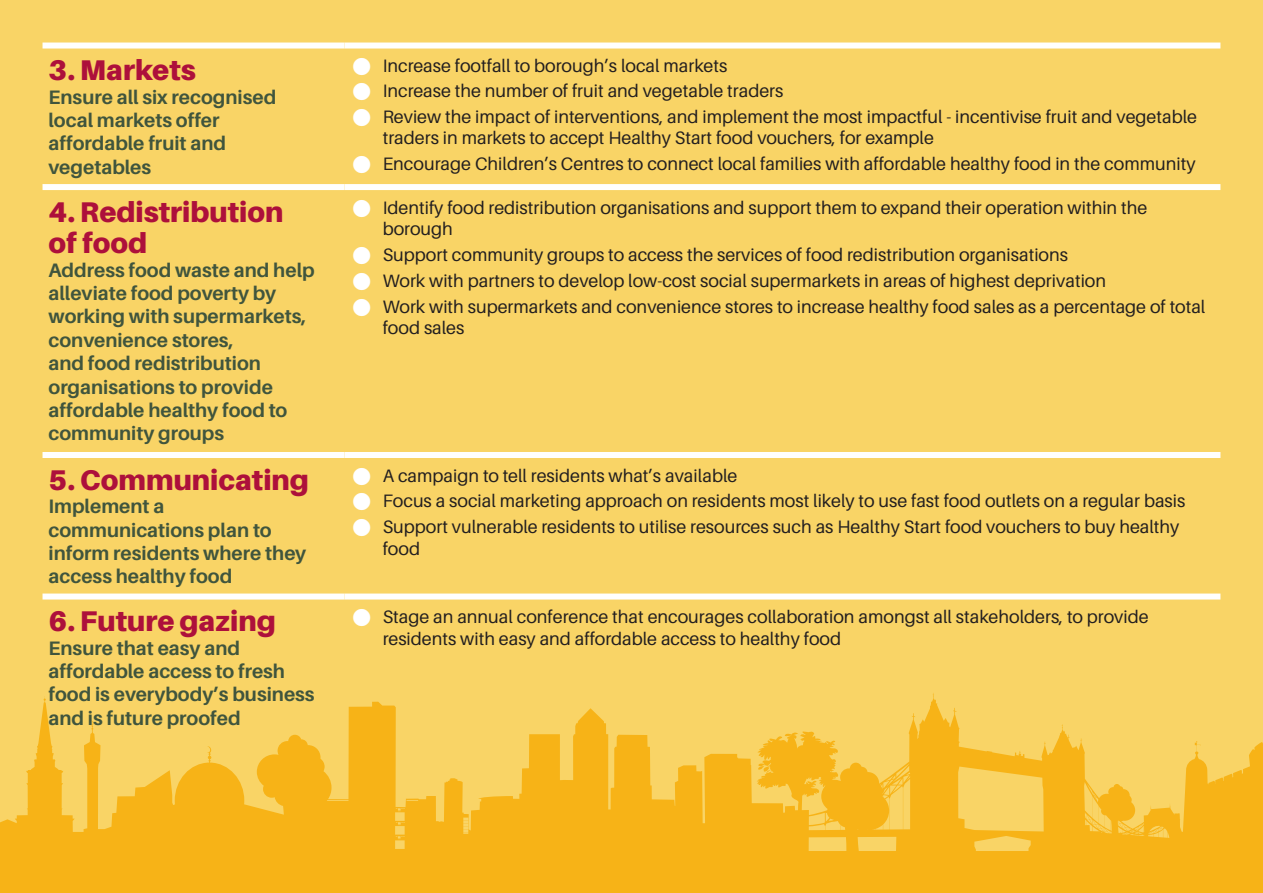
<style>
.page{position:relative;width:1263px;height:893px;background:#fff}
.page>*{position:absolute;margin:0;border:0;box-sizing:border-box;transform-origin:0 0}
.Subhead{font:900 28.5px/31.5px "Aileron";color:#ad103b}
.SUB3{font:700 19.5px/23.4px "Aileron";color:#40553d}
.t1{font:18px/21.6px "Aileron";color:#231f20}
</style>
<div class="page">
<div style="left:0;top:0;width:1263px;height:693px;background:#f9d466"></div>
<svg style="left:0;top:693px;width:1263px;height:200px;background:#f7c037"></svg>
<div style="left:43px;top:43px;width:301px;height:6px;background:#fff"></div>
<div style="left:344px;top:43px;width:876px;height:6px;background:#fff"></div>
<div style="left:43px;top:452px;width:301px;height:6px;background:#fff"></div>
<div style="left:344px;top:452px;width:876px;height:6px;background:#fff"></div>
<div style="left:43px;top:184px;width:301px;height:6px;background:#fff"></div>
<div style="left:344px;top:184px;width:876px;height:6px;background:#fff"></div>
<div style="left:43px;top:593px;width:301px;height:6px;background:#fff"></div>
<div style="left:344px;top:593px;width:876px;height:6px;background:#fff"></div>
<svg style="left:353px;top:58px;width:17px;height:17px"></svg>
<svg style="left:353px;top:83px;width:17px;height:17px"></svg>
<svg style="left:353px;top:109px;width:17px;height:17px"></svg>
<svg style="left:353px;top:156px;width:17px;height:16px"></svg>
<svg style="left:353px;top:200px;width:17px;height:17px"></svg>
<svg style="left:353px;top:247px;width:17px;height:17px"></svg>
<svg style="left:353px;top:273px;width:17px;height:17px"></svg>
<svg style="left:353px;top:299px;width:17px;height:17px"></svg>
<svg style="left:353px;top:468px;width:17px;height:17px"></svg>
<svg style="left:353px;top:493px;width:17px;height:17px"></svg>
<svg style="left:353px;top:519px;width:17px;height:17px"></svg>
<svg style="left:353px;top:609px;width:17px;height:17px"></svg>
<p class="Subhead" style="left:49px;top:54px;width:149px">3. Markets</p>
<p class="SUB3" style="left:49px;top:85px;width:229px">Ensure all six recognised local markets offer affordable fruit and vegetables</p>
<p class="Subhead" style="left:49px;top:196px;width:236px">4. Redistribution of food</p>
<p class="SUB3" style="left:49px;top:258px;width:268px">Address food waste and help alleviate food poverty by working with supermarkets, convenience stores,<br>and food redistribution organisations to provide affordable healthy food to community groups</p>
<p class="Subhead" style="left:49px;top:464px;width:262px">5. Communicating</p>
<p class="SUB3" style="left:49px;top:495px;width:259px">Implement a communications plan to inform residents where they access healthy food</p>
<p class="Subhead" style="left:49px;top:605px;width:229px">6. Future gazing</p>
<p class="SUB3" style="left:49px;top:636px;width:268px">Ensure that easy and affordable access to fresh food is everybody’s business and is future proofed</p>
<p class="t1" style="left:383px;top:55px;width:346px">Increase footfall to borough’s local markets</p>
<p class="t1" style="left:383px;top:81px;width:402px">Increase the number of fruit and vegetable traders</p>
<p class="t1" style="left:383px;top:106px;width:816px;line-height:21px">Review the impact of interventions, and implement the most impactful - incentivise fruit and vegetable traders in markets to accept Healthy Start food vouchers, for example</p>
<p class="t1" style="left:383px;top:153px;width:814px">Encourage Children’s Centres to connect local families with affordable healthy food in the community</p>
<p class="t1" style="left:383px;top:197px;width:766px">Identify food redistribution organisations and support them to expand their operation within the borough</p>
<p class="t1" style="left:383px;top:244px;width:687px">Support community groups to access the services of food redistribution organisations</p>
<p class="t1" style="left:383px;top:270px;width:725px">Work with partners to develop low-cost social supermarkets in areas of highest deprivation</p>
<p class="t1" style="left:383px;top:296px;width:824px">Work with supermarkets and convenience stores to increase healthy food sales as a percentage of total food sales</p>
<p class="t1" style="left:383px;top:465px;width:356px">A campaign to tell residents what’s available</p>
<p class="t1" style="left:383px;top:491px;width:804px">Focus a social marketing approach on residents most likely to use fast food outlets on a regular basis</p>
<p class="t1" style="left:383px;top:516px;width:798px">Support vulnerable residents to utilise resources such as Healthy Start food vouchers to buy healthy food</p>
<p class="t1" style="left:383px;top:606px;width:767px">Stage an annual conference that encourages collaboration amongst all stakeholders, to provide residents with easy and affordable access to healthy food</p>
</div>
